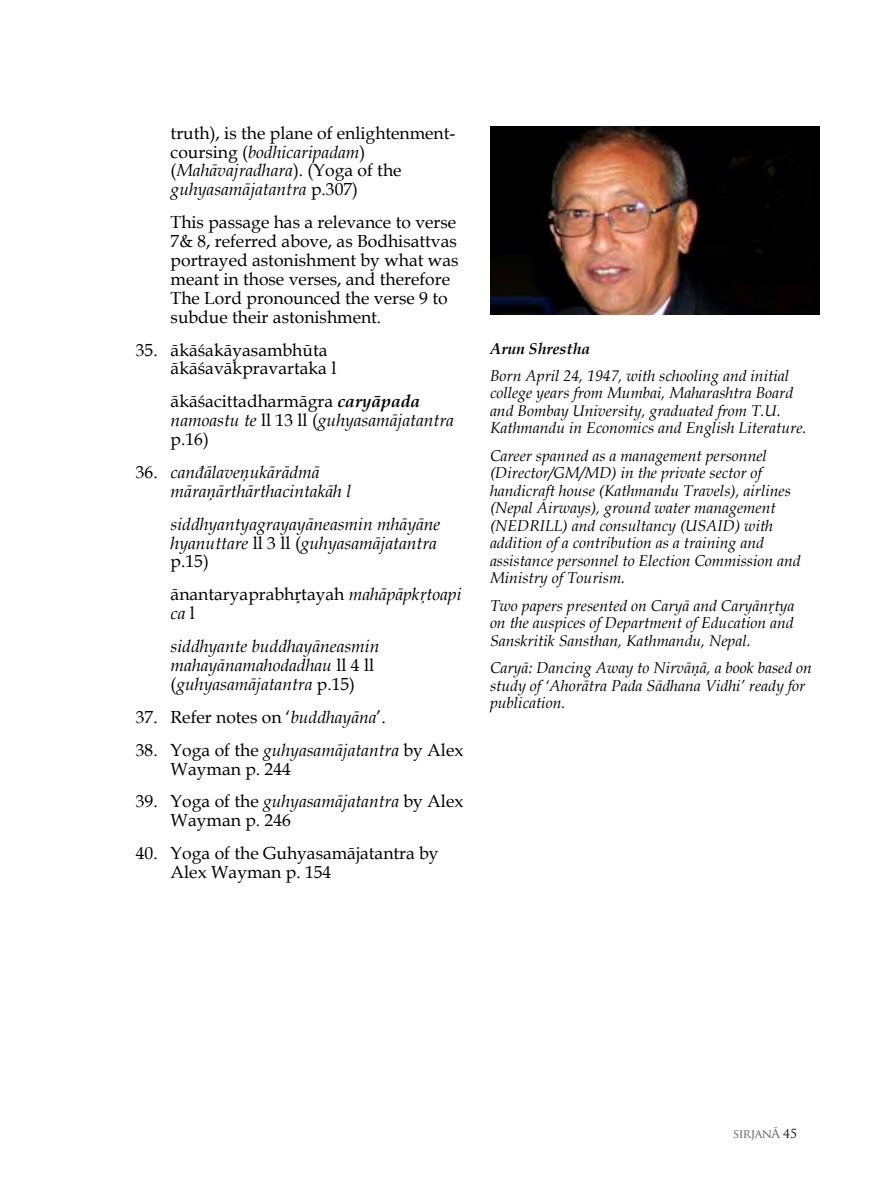
<style>
.page{position:relative;width:882px;height:1197px;background:#fff}
.page>*{position:absolute;margin:0;border:0;box-sizing:border-box;transform-origin:0 0}
.t1{font:17.5px/18.9px "Book Antiqua";color:#000}
.t2{font:italic 17.5px/18.9px "Book Antiqua";color:#000}
.t3{font:italic 15.75px/17.5px "Book Antiqua";color:#000}
.t4{font:italic 700 15.75px "Book Antiqua";color:#000}
.t5{font:12.25px "Trajan Pro";letter-spacing:-.04em;color:#58595b}
.s1{font-style:italic}
.s2{font-weight:700;font-style:italic}
.s3{font-style:normal}
.s4{color:#000}
</style>
<div class="page">
<img style="left:490px;top:126px;width:329px;height:189px">
<p class="t1" style="left:171px;top:123px;width:286px">truth), is the plane of enlightenment&shy;coursing (<span class="s1">bodhicaripadam</span>) (<span class="s1">Mahāvajradhara</span>). (Yoga of the <span class="s1">guhyasamājatantra</span> p.307)</p>
<p class="t1" style="left:171px;top:212px;width:290px">This passage has a relevance to verse 7&amp; 8, referred above, as Bodhisattvas portrayed astonishment by what was meant in those verses, and therefore The Lord pronounced the verse 9 to subdue their astonishment.</p>
<p class="t1" style="left:171px;top:340px;width:167px;text-indent:-35px">35. ākāśakāyasambhūta ākāśavākpravartaka l</p>
<p class="t1" style="left:171px;top:392px;width:285px">ākāśacittadharmāgra <span class="s2">caryāpada </span><span class="s1">namoastu te</span> ll 13 ll (<span class="s1">guhyasamājatantra </span>p.16)</p>
<p class="t2" style="left:171px;top:462px;width:182px;text-indent:-35px"><span class="s3">36.</span> canđālaveņukārādmā māraņārthārthacintakāh l</p>
<p class="t2" style="left:171px;top:514px;width:271px">siddhyantyagrayayāneasmin mhāyāne hyanuttare <span class="s3">ll 3 ll (</span>guhyasamājatantra <span class="s3">p.15)</span></p>
<p class="t1" style="left:171px;top:585px;width:292px">ānantaryaprabhŗtayah <span class="s1">mahāpāpkŗtoapi ca</span> l</p>
<p class="t2" style="left:171px;top:636px;width:210px">siddhyante buddhayāneasmin mahayānamahodadhau <span class="s3">ll 4 ll (</span>guhyasamājatantra <span class="s3">p.15)</span></p>
<p class="t1" style="left:136px;top:707px;width:252px">37. Refer notes on ‘<span class="s1">buddhayāna</span>’.</p>
<p class="t1" style="left:171px;top:740px;width:294px;text-indent:-35px">38. Yoga of the <span class="s1">guhyasamājatantra</span> by Alex<br>Wayman p. 244</p>
<p class="t1" style="left:171px;top:792px;width:294px;text-indent:-35px">39. Yoga of the <span class="s1">guhyasamājatantra</span> by Alex<br>Wayman p. 246</p>
<p class="t1" style="left:171px;top:843px;width:270px;text-indent:-35px">40. Yoga of the Guhyasamājatantra by<br>Alex Wayman p. 154</p>
<p class="t4" style="left:490px;top:337px;width:102px">Arun Shrestha</p>
<p class="t3" style="left:490px;top:366px;width:318px">Born April 24, 1947, with schooling and initial college years from Mumbai, Maharashtra Board and Bombay University, graduated from T.U.<br>Kathmandu in Economics and English Literature.</p>
<p class="t3" style="left:490px;top:446px;width:312px">Career spanned as a management personnel (Director/GM/MD) in the private sector of handicraft house (Kathmandu Travels), airlines (Nepal Airways), ground water management (NEDRILL) and consultancy (USAID) with addition of a contribution as a training and assistance personnel to Election Commission and Ministry of Tourism.</p>
<p class="t3" style="left:490px;top:596px;width:306px;text-align:justify">Two papers presented on Caryā and Caryānŗtya on the auspices of Department of Education and Sanskritik Sansthan, Kathmandu, Nepal.</p>
<p class="t3" style="left:490px;top:659px;width:323px">Caryā: Dancing Away to Nirvāņā, a book based on study of ‘Ahorātra Pada Sādhana Vidhi’ ready for publication.</p>
<p class="t5" style="left:733px;top:1126px;width:65px">SIRJANĀ <span class="s4">45</span></p>
</div>
